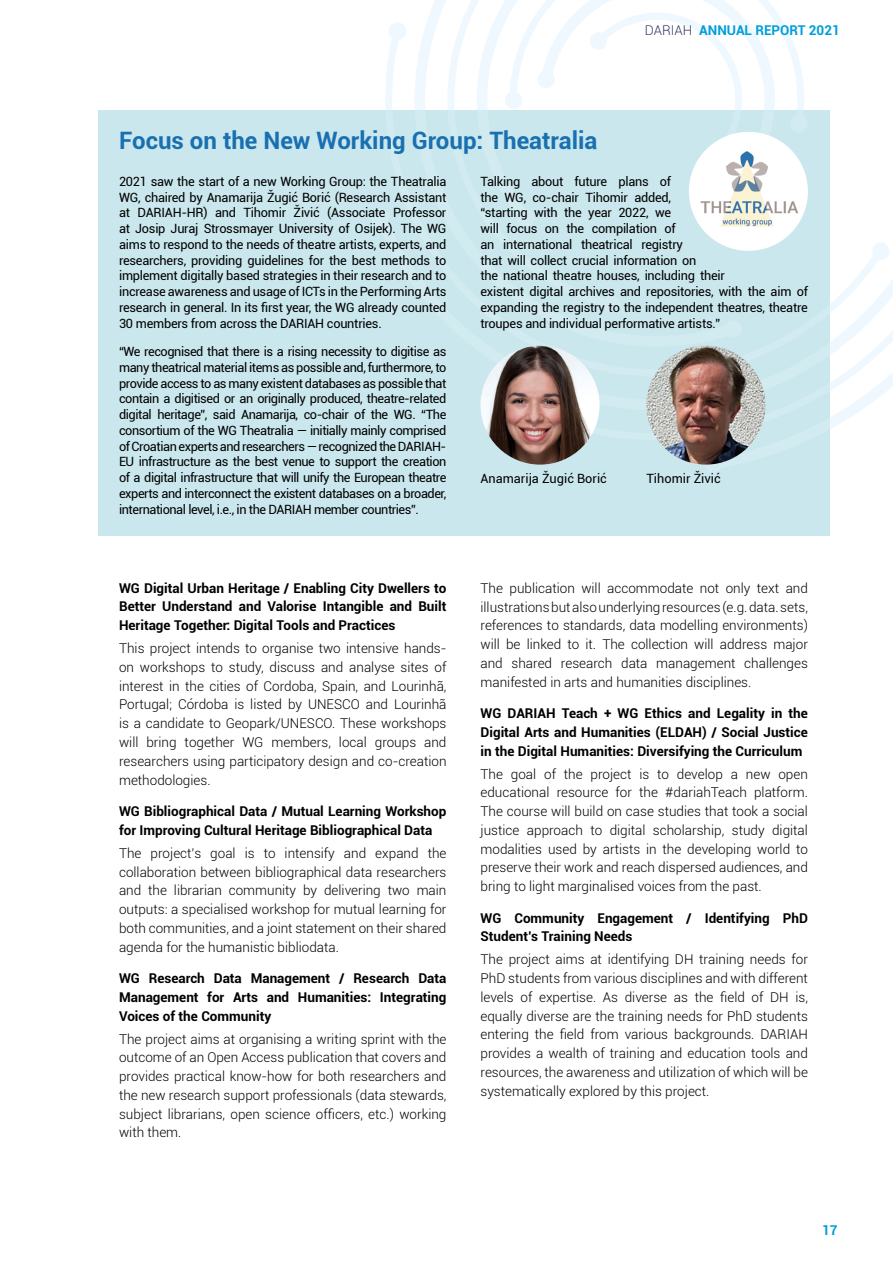
<style>
.page{position:relative;width:893px;height:1263px;background:#fff}
.page>*{position:absolute;margin:0;border:0;box-sizing:border-box;transform-origin:0 0}
.t1{font:700 24px "Roboto";color:#1970b1}
.t2{font:300 13.5px/18.8px "Roboto";color:#000;text-align:justify}
.t3{font:700 13.5px/18.8px "Roboto";color:#000;text-align:justify}
.t4{font:700 13.5px "Roboto";color:#009edb}
.t5{font:12.75px/15.8px "Roboto";letter-spacing:-.02em;color:#000;text-align:justify}
.t6{font:12.75px "Roboto";color:#000}
.s1{font-weight:300;color:#363962}
</style>
<div class="page">
<svg style="left:829px;top:395px;width:52px;height:74px"></svg>
<svg style="left:829px;top:144px;width:64px;height:251px"></svg>
<div style="left:872px;top:242px;width:17px;height:18px;background:#eef8fe;border-radius:50%"></div>
<div style="left:98px;top:111px;width:731px;height:425px;background:#cae7ed"></div>
<svg style="left:333px;top:0;width:496px;height:461px"></svg>
<div style="left:790px;top:115px;width:18px;height:17px;background:#d2ebf1;border-radius:50%"></div>
<div style="left:517px;top:209px;width:18px;height:18px;background:#d2ebf1;border-radius:50%"></div>
<div style="left:603px;top:296px;width:17px;height:17px;background:#d2ebf1;border-radius:50%"></div>
<div style="left:725px;top:320px;width:17px;height:18px;background:#d2ebf1;border-radius:50%"></div>
<div style="left:372px;top:209px;width:17px;height:17px;background:#d2ebf1;border-radius:50%"></div>
<div style="left:704px;top:455px;width:17px;height:18px;background:#d2ebf1;border-radius:50%"></div>
<img style="left:480px;top:346px;width:120px;height:119px;border-radius:60px">
<img style="left:646px;top:346px;width:119px;height:119px;border-radius:60px">
<img style="left:689px;top:132px;width:119px;height:119px;border-radius:60px">
<p class="t4" style="left:645px;top:21px;width:197px"><span class="s1">DARIAH</span> ANNUAL REPORT 2021</p>
<h1 class="t1" style="left:119px;top:123px;width:480px">Focus on the New Working Group: Theatralia</h1>
<p class="t5" style="left:119px;top:173px;width:329px">2021 saw the start of a new Working Group: the Theatralia WG, chaired by Anamarija Žugić Borić (Research Assistant at DARIAH-HR) and Tihomir Živić (Associate Professor at Josip Juraj Strossmayer University of Osijek). The WG aims to respond to the needs of theatre artists, experts, and researchers, providing guidelines for the best methods to implement digitally based strategies in their research and to increase awareness and usage of ICTs in the Performing Arts research in general. In its first year, the WG already counted 30 members from across the DARIAH countries.</p>
<p class="t5" style="left:119px;top:343px;width:329px">“We recognised that there is a rising necessity to digitise as many theatrical material items as possible and, furthermore, to provide access to as many existent databases as possible that contain a digitised or an originally produced, theatre-related digital heritage”, said Anamarija, co-chair of the WG. “The consortium of the WG Theatralia — initially mainly comprised of Croatian experts and researchers — recognized the DARIAH-EU infrastructure as the best venue to support the creation of a digital infrastructure that will unify the European theatre experts and interconnect the existent databases on a broader, international level, i.e., in the DARIAH member countries”.</p>
<p class="t5" style="left:480px;top:173px;width:329px;text-align:left">Talking about future plans of<br>the WG, co-chair Tihomir added,<br>“starting with the year 2022, we<br>will focus on the compilation of<br>an international theatrical registry<br>that will collect crucial information on<br>the national theatre houses, including their<br>existent digital archives and repositories, with the aim of expanding the registry to the independent theatres, theatre troupes and individual performative artists.”</p>
<p class="t6" style="left:480px;top:469px;width:128px">Anamarija Žugić Borić</p>
<p class="t6" style="left:646px;top:469px;width:76px">Tihomir Živić</p>
<p class="t3" style="left:119px;top:578px;width:329px">WG Digital Urban Heritage / Enabling City Dwellers to Better Understand and Valorise Intangible and Built Heritage Together: Digital Tools and Practices</p>
<p class="t2" style="left:119px;top:639px;width:329px">This project intends to organise two intensive hands&shy;on workshops to study, discuss and analyse sites of interest in the cities of Cordoba, Spain, and Lourinhã, Portugal; Córdoba is listed by UNESCO and Lourinhã is a candidate to Geopark/UNESCO. These workshops will bring together WG members, local groups and researchers using participatory design and co-creation methodologies.</p>
<p class="t3" style="left:119px;top:801px;width:329px">WG Bibliographical Data / Mutual Learning Workshop for Improving Cultural Heritage Bibliographical Data</p>
<p class="t2" style="left:119px;top:843px;width:329px">The project’s goal is to intensify and expand the collaboration between bibliographical data researchers and the librarian community by delivering two main outputs: a specialised workshop for mutual learning for both communities, and a joint statement on their shared agenda for the humanistic bibliodata.</p>
<p class="t3" style="left:119px;top:968px;width:329px">WG Research Data Management / Research Data Management for Arts and Humanities: Integrating Voices of the Community</p>
<p class="t2" style="left:119px;top:1029px;width:329px">The project aims at organising a writing sprint with the outcome of an Open Access publication that covers and provides practical know-how for both researchers and the new research support professionals (data stewards, subject librarians, open science officers, etc.) working with them.</p>
<p class="t2" style="left:480px;top:578px;width:329px">The publication will accommodate not only text and illustrations but also underlying resources (e.g. data. sets, references to standards, data modelling environments) will be linked to it. The collection will address major and shared research data management challenges manifested in arts and humanities disciplines.</p>
<p class="t3" style="left:480px;top:703px;width:329px">WG DARIAH Teach + WG Ethics and Legality in the Digital Arts and Humanities (ELDAH) / Social Justice in the Digital Humanities: Diversifying the Curriculum</p>
<p class="t2" style="left:480px;top:764px;width:329px">The goal of the project is to develop a new open educational resource for the #dariahTeach platform.<br>The course will build on case studies that took a social justice approach to digital scholarship, study digital modalities used by artists in the developing world to preserve their work and reach dispersed audiences, and bring to light marginalised voices from the past.</p>
<p class="t3" style="left:480px;top:908px;width:329px">WG Community Engagement / Identifying PhD<br>Student’s Training Needs</p>
<p class="t2" style="left:480px;top:950px;width:329px">The project aims at identifying DH training needs for PhD students from various disciplines and with different levels of expertise. As diverse as the field of DH is, equally diverse are the training needs for PhD students entering the field from various backgrounds. DARIAH provides a wealth of training and education tools and resources, the awareness and utilization of which will be systematically explored by this project.</p>
<p class="t4" style="left:822px;top:1220px;width:17px">17</p>
</div>
